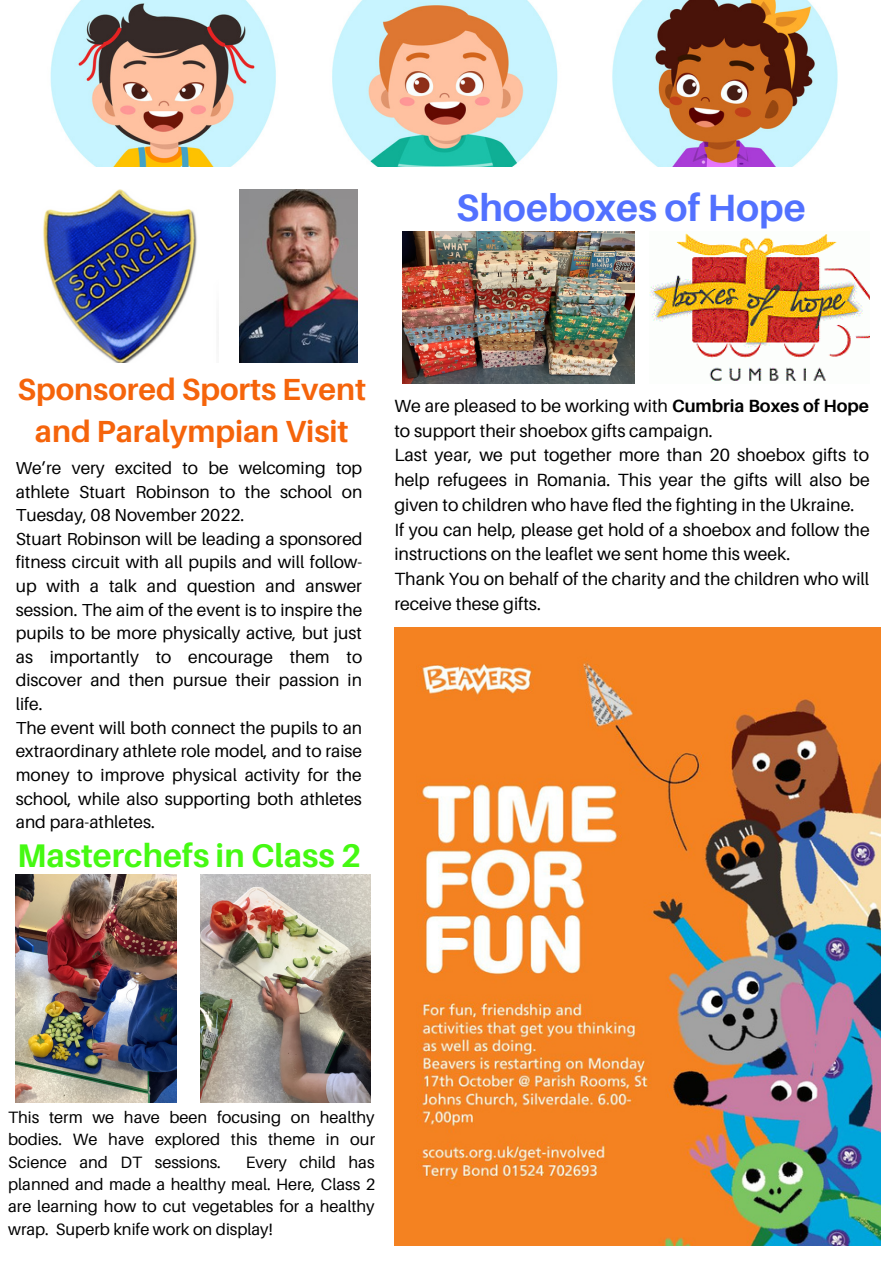
<style>
.page{position:relative;width:893px;height:1264px;background:#fff}
.page>*{position:absolute;margin:0;border:0;box-sizing:border-box;transform-origin:0 0}
.t1{font:700 37.95px "Aileron";color:#5271ff}
.t2{font:700 32.7px "Aileron";color:#45f912}
.t3{font:700 30.6px/42.8px "Aileron";color:#f5640b;text-align:center}
.t4{font:17.7px/24.8px "Aileron";color:#000}
.t5{font:17.4px/23.5px "Aileron";color:#000}
.t6{font:16.5px/22.5px "Aileron";color:#000;text-align:justify}
.s1{font-weight:700}
</style>
<div class="page">
<img style="left:50px;top:0;width:788px;height:166px">
<img style="left:43px;top:189px;width:154px;height:173px">
<img style="left:239px;top:189px;width:118px;height:173px">
<img style="left:649px;top:233px;width:220px;height:148px">
<img style="left:402px;top:232px;width:233px;height:151px">
<img style="left:394px;top:627px;width:486px;height:618px">
<img style="left:16px;top:874px;width:161px;height:227px">
<img style="left:200px;top:874px;width:170px;height:227px">
<h1 class="t1" style="left:456px;top:184px;width:351px">Shoeboxes of Hope</h1>
<h3 class="t3" style="left:18px;top:367px;width:350px">Sponsored Sports Event and Paralympian Visit</h3>
<p class="t5" style="left:16px;top:455px;width:348px">We’re very excited to be welcoming top athlete Stuart Robinson to the school on Tuesday, 08 November 2022.<br>Stuart Robinson will be leading a sponsored fitness circuit with all pupils and will follow&shy;up with a talk and question and answer session. The aim of the event is to inspire the pupils to be more physically active, but just as importantly to encourage them to discover and then pursue their passion in life.<br>The event will both connect the pupils to an extraordinary athlete role model, and to raise money to improve physical activity for the school, while also supporting both athletes and para-athletes.</p>
<h2 class="t2" style="left:17px;top:835px;width:346px">Masterchefs in Class 2</h2>
<p class="t4" style="left:394px;top:393px;width:477px">We are pleased to be working with <span class="s1">Cumbria Boxes of Hope </span>to support their shoebox gifts campaign.<br>Last year, we put together more than 20 shoebox gifts to help refugees in Romania. This year the gifts will also be given to children who have fled the fighting in the Ukraine.<br>If you can help, please get hold of a shoebox and follow the instructions on the leaflet we sent home this week.<br>Thank You on behalf of the charity and the children who will receive these gifts.</p>
<p class="t6" style="left:8px;top:1105px;width:368px">This term we have been focusing on healthy bodies. We have explored this theme in our Science and DT sessions.</p>
<p class="t6" style="left:8px;top:1150px;width:368px;text-indent:238px">Every child has planned and made a healthy meal. Here, Class 2 are learning how to cut vegetables for a healthy wrap. Superb knife work on display!</p>
</div>
